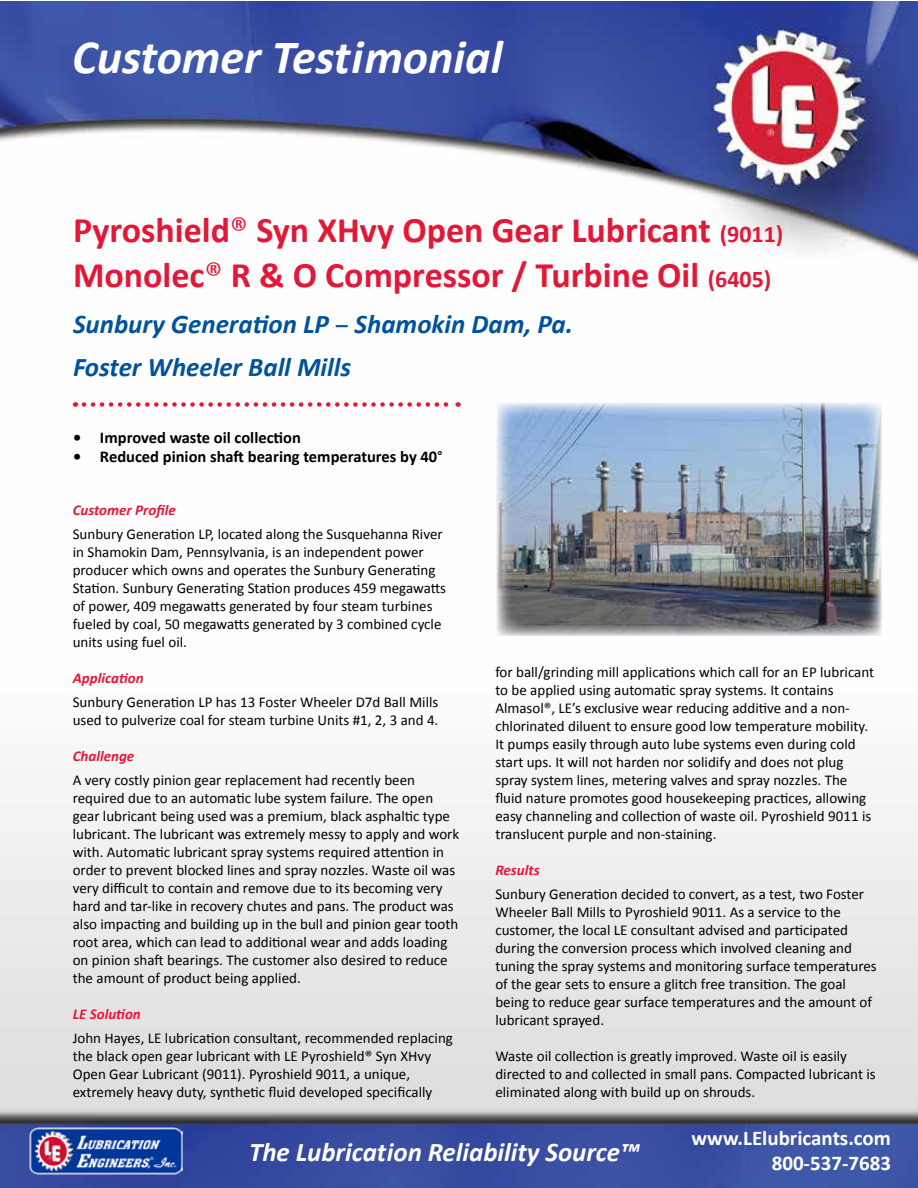
<style>
.page{position:relative;width:918px;height:1188px;background:#fff}
.page>*{position:absolute;margin:0;border:0;box-sizing:border-box;transform-origin:0 0}
.t1{font:italic 700 48px "Calibri";color:#fff}
.t2{font:700 36px/45px "Calibri";color:#e31837}
.t3{font:italic 700 27px/42.9px "Calibri";color:#00539b}
.t4{font:italic 700 27px "Calibri";color:#fff}
.t5{font:700 21px/25.2px "Calibri";color:#fff;text-align:right}
.t6{font:700 16.5px "Calibri";color:#000}
.t7{font:15px/18px "Calibri";color:#000}
.t8{font:italic 700 15px "Calibri";color:#e31837}
.s1{font-weight:400}
.s2{font-size:24px}
.s3{font-family:"Myriad Pro";font-weight:600;font-style:normal}
</style>
<div class="page">
<img style="left:1px;top:1px;width:917px;height:1187px">
<svg style="left:84px;top:402px;width:375px;height:5px"></svg>
<img style="left:28px;top:1125px;width:154px;height:50px">
<img style="left:496px;top:403px;width:386px;height:233px">
<h1 class="t1" style="left:72px;top:27px;width:432px">Customer Testimonial</h1>
<h2 class="t2" style="left:73px;top:207px;width:712px">Pyroshield<span class="s1">®</span> Syn XHvy Open Gear Lubricant <span class="s2">(9011)<br></span>Monolec<span class="s1">®</span> R &amp; O Compressor / Turbine Oil <span class="s2">(6405)</span></h2>
<h3 class="t3" style="left:73px;top:302px;width:502px">Sunbury Generation LP <span class="s3">–</span> Shamokin Dam, Pa.<br>Foster Wheeler Ball Mills</h3>
<p class="t6" style="left:73px;top:427px;width:230px">• Improved waste oil collection</p>
<p class="t6" style="left:73px;top:446px;width:371px">• Reduced pinion shaft bearing temperatures by 40<span class="s1">°</span></p>
<p class="t8" style="left:73px;top:500px;width:104px">Customer Profile</p>
<p class="t7" style="left:73px;top:525px;width:375px">Sunbury Generation LP, located along the Susquehanna River in Shamokin Dam, Pennsylvania, is an independent power producer which owns and operates the Sunbury Generating Station. Sunbury Generating Station produces 459 megawatts of power, 409 megawatts generated by four steam turbines fueled by coal, 50 megawatts generated by 3 combined cycle units using fuel oil.</p>
<p class="t8" style="left:73px;top:668px;width:72px">Application</p>
<p class="t7" style="left:73px;top:693px;width:367px">Sunbury Generation LP has 13 Foster Wheeler D7d Ball Mills used to pulverize coal for steam turbine Units #1, 2, 3 and 4.</p>
<p class="t8" style="left:73px;top:746px;width:63px">Challenge</p>
<p class="t7" style="left:73px;top:771px;width:388px">A very costly pinion gear replacement had recently been required due to an automatic lube system failure. The open gear lubricant being used was a premium, black asphaltic type lubricant. The lubricant was extremely messy to apply and work with. Automatic lubricant spray systems required attention in order to prevent blocked lines and spray nozzles. Waste oil was very difficult to contain and remove due to its becoming very hard and tar-like in recovery chutes and pans. The product was also impacting and building up in the bull and pinion gear tooth root area, which can lead to additional wear and adds loading on pinion shaft bearings. The customer also desired to reduce the amount of product being applied.</p>
<p class="t8" style="left:73px;top:1004px;width:70px">LE Solution</p>
<p class="t7" style="left:73px;top:1029px;width:382px">John Hayes, LE lubrication consultant, recommended replacing the black open gear lubricant with LE Pyroshield® Syn XHvy Open Gear Lubricant (9011). Pyroshield 9011, a unique, extremely heavy duty, synthetic fluid developed specifically</p>
<p class="t7" style="left:495px;top:663px;width:380px">for ball/grinding mill applications which call for an EP lubricant to be applied using automatic spray systems. It contains Almasol®, LE’s exclusive wear reducing additive and a non&shy;chlorinated diluent to ensure good low temperature mobility.<br>It pumps easily through auto lube systems even during cold start ups. It will not harden nor solidify and does not plug spray system lines, metering valves and spray nozzles. The fluid nature promotes good housekeeping practices, allowing easy channeling and collection of waste oil. Pyroshield 9011 is translucent purple and non-staining.</p>
<p class="t8" style="left:495px;top:860px;width:46px">Results</p>
<p class="t7" style="left:495px;top:885px;width:383px">Sunbury Generation decided to convert, as a test, two Foster Wheeler Ball Mills to Pyroshield 9011. As a service to the customer, the local LE consultant advised and participated during the conversion process which involved cleaning and tuning the spray systems and monitoring surface temperatures of the gear sets to ensure a glitch free transition. The goal being to reduce gear surface temperatures and the amount of lubricant sprayed.</p>
<p class="t7" style="left:495px;top:1047px;width:382px">Waste oil collection is greatly improved. Waste oil is easily directed to and collected in small pans. Compacted lubricant is eliminated along with build up on shrouds.</p>
<h3 class="t4" style="left:249px;top:1135px;width:392px">The Lubrication Reliability Source™</h3>
<h3 class="t5" style="left:692px;top:1125px;width:201px">www.LElubricants.com<br>800-537-7683</h3>
</div>
